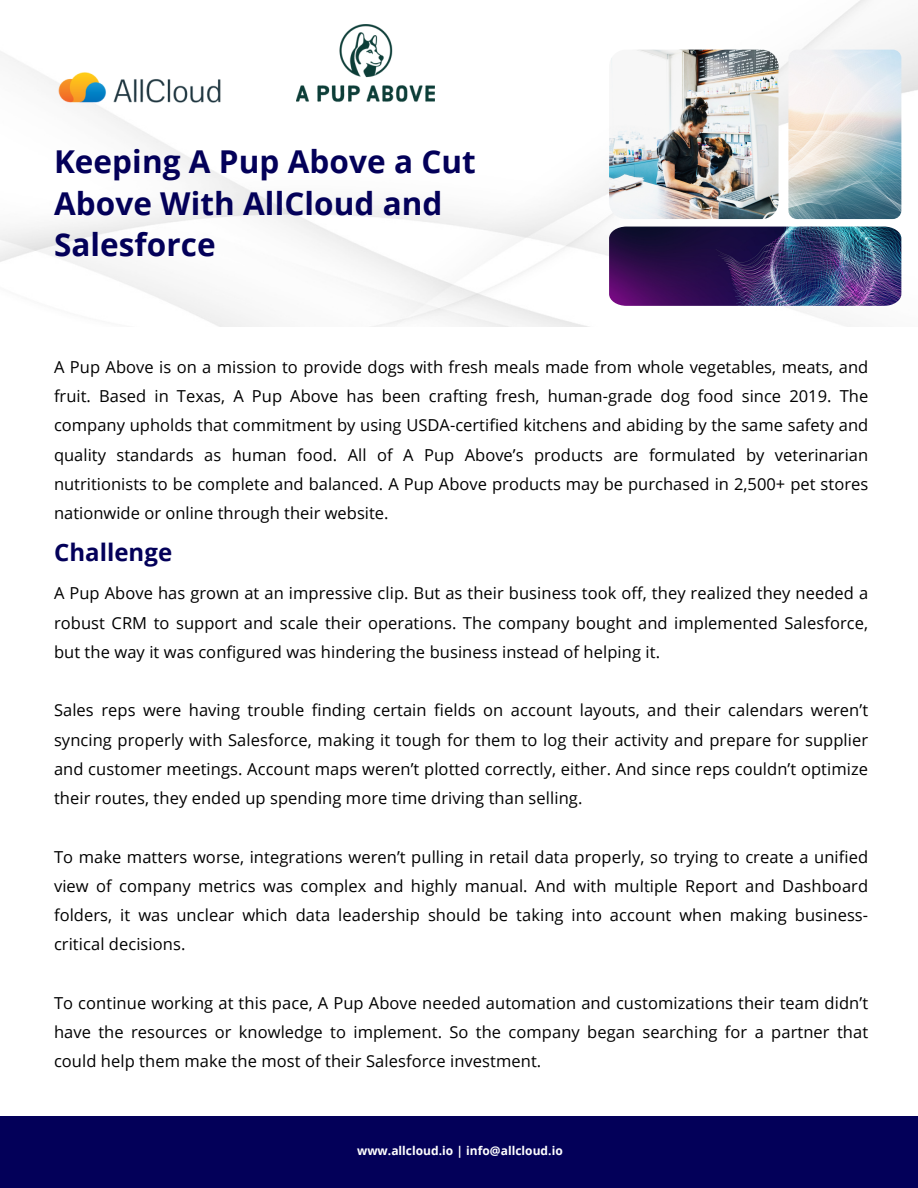
<style>
.page{position:relative;width:918px;height:1188px;background:#fff}
.page>*{position:absolute;margin:0;border:0;box-sizing:border-box;transform-origin:0 0}
.t1{font:700 31.5px/41.7px "Open Sans";color:#030059}
.t2{font:700 24px "Open Sans";color:#030059}
.t3{font:16.5px/29.2px "Open Sans";letter-spacing:.005em;color:#000;text-align:justify}
.t4{font:700 12px "Open Sans";color:#fff}
</style>
<div class="page">
<img style="left:0;top:0;width:918px;height:326px">
<div style="left:0;top:1116px;width:918px;height:72px;background:#030059"></div>
<img style="left:35px;top:17px;width:211px;height:149px">
<img style="left:296px;top:24px;width:139px;height:80px">
<img style="left:609px;top:227px;width:292px;height:79px">
<img style="left:788px;top:50px;width:113px;height:169px;border-radius:9px">
<img style="left:609px;top:50px;width:170px;height:169px;border-radius:17px">
<p class="t1" style="left:54px;top:140px;width:423px">Keeping A Pup Above a Cut<br>Above With AllCloud and<br>Salesforce</p>
<p class="t3" style="left:54px;top:352px;width:816px">A Pup Above is on a mission to provide dogs with fresh meals made from whole vegetables, meats, and fruit. Based in Texas, A Pup Above has been crafting fresh, human-grade dog food since 2019. The company upholds that commitment by using USDA-certified kitchens and abiding by the same safety and quality standards as human food. All of A Pup Above’s products are formulated by veterinarian nutritionists to be complete and balanced. A Pup Above products may be purchased in 2,500+ pet stores nationwide or online through their website.</p>
<p class="t2" style="left:54px;top:535px;width:120px">Challenge</p>
<p class="t3" style="left:54px;top:578px;width:816px">A Pup Above has grown at an impressive clip. But as their business took off, they realized they needed a robust CRM to support and scale their operations. The company bought and implemented Salesforce, but the way it was configured was hindering the business instead of helping it.</p>
<p class="t3" style="left:54px;top:695px;width:816px">Sales reps were having trouble finding certain fields on account layouts, and their calendars weren’t syncing properly with Salesforce, making it tough for them to log their activity and prepare for supplier and customer meetings. Account maps weren’t plotted correctly, either. And since reps couldn’t optimize their routes, they ended up spending more time driving than selling.</p>
<p class="t3" style="left:54px;top:842px;width:816px">To make matters worse, integrations weren’t pulling in retail data properly, so trying to create a unified view of company metrics was complex and highly manual. And with multiple Report and Dashboard folders, it was unclear which data leadership should be taking into account when making business&shy;critical decisions.</p>
<p class="t3" style="left:54px;top:988px;width:816px">To continue working at this pace, A Pup Above needed automation and customizations their team didn’t have the resources or knowledge to implement. So the company began searching for a partner that could help them make the most of their Salesforce investment.</p>
<p class="t4" style="left:357px;top:1142px;width:207px">www.allcloud.io | info@allcloud.io</p>
</div>
